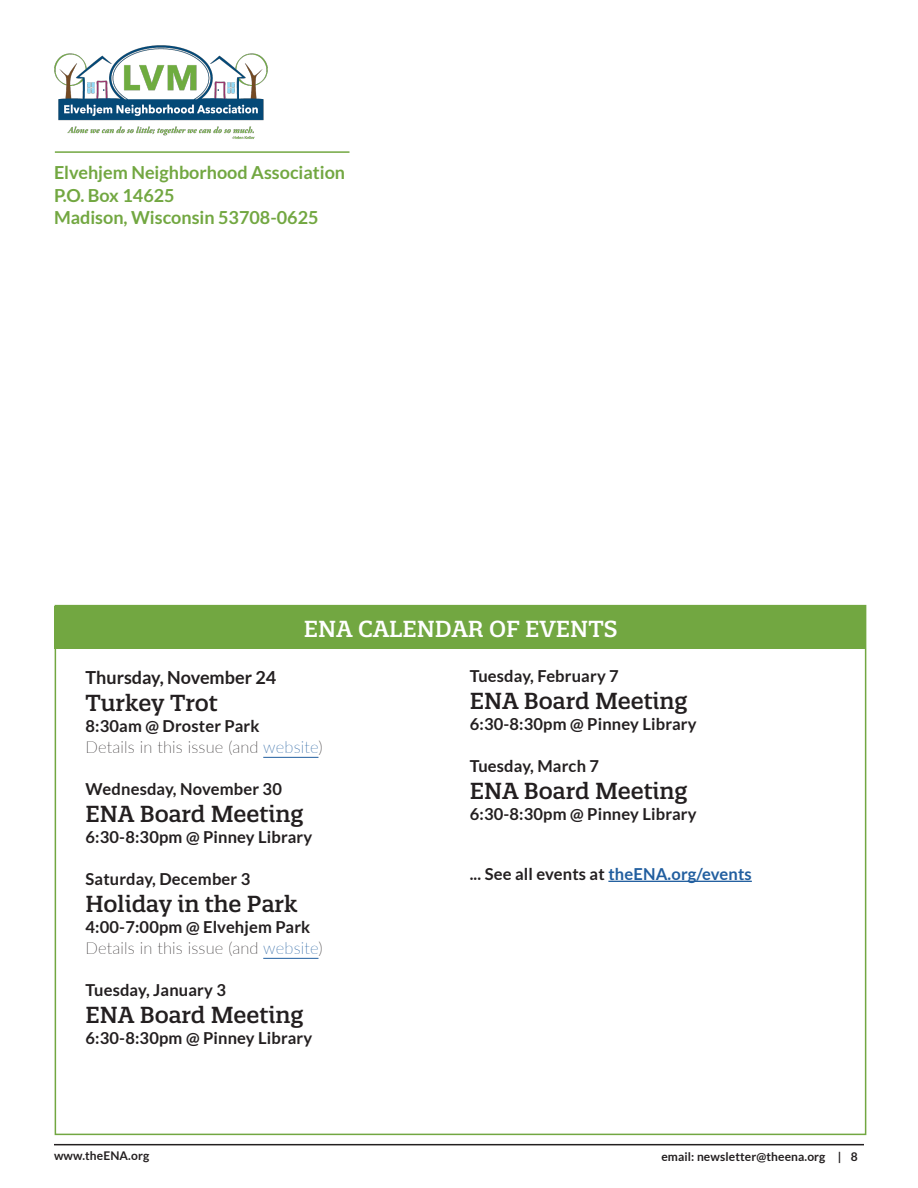
<style>
.page{position:relative;width:918px;height:1188px;background:#fff}
.page>*{position:absolute;margin:0;border:0;box-sizing:border-box;transform-origin:0 0}
.Sub_Headline{font:500 22.5px "Quatro Slab";color:#231f20}
.Sub_Headline-2{font:500 22.5px "Quatro Slab";color:#fff}
.By_Line___Additional{font:700 18px "Lato";color:#72a741}
.By_Line___Additional-2{font:700 18px "Lato";color:#231f20}
.Body_Copy{font:700 16.5px "Lato";letter-spacing:.01em;color:#231f20}
.Body_Copy-2{font:100 16.5px "Lato";letter-spacing:.01em;color:#231f20}
.By_Line___Additional-3{font:700 16.5px "Lato";letter-spacing:.01em;color:#231f20}
.t1{font:700 12px "Lato";letter-spacing:.01em;color:#231f20}
.s1{color:#215e9f}
</style>
<div class="page">
<hr style="left:54px;top:1144px;width:810px;height:1px;background:#231f20">
<div style="left:55px;top:606px;width:810px;height:43px;background:#72a741"></div>
<hr style="left:55px;top:151px;width:294px;height:2px;background:#72a741">
<img style="left:55px;top:46px;width:212px;height:93px">
<hr style="left:608px;top:881px;width:144px;height:1px;background:#215e9f">
<hr style="left:263px;top:757px;width:55px;height:1px;background:#215e9f">
<hr style="left:263px;top:958px;width:55px;height:1px;background:#215e9f">
<p class="By_Line___Additional" style="left:54px;top:163px;width:293px">Elvehjem Neighborhood Association</p>
<p class="By_Line___Additional" style="left:54px;top:185px;width:122px">P.O. Box 14625</p>
<p class="By_Line___Additional" style="left:54px;top:208px;width:266px">Madison, Wisconsin 53708-0625</p>
<p class="Sub_Headline-2" style="left:304px;top:614px;width:315px">ENA CALENDAR OF EVENTS</p>
<p class="Body_Copy" style="left:470px;top:667px;width:151px">Tuesday, February 7</p>
<p class="Sub_Headline" style="left:470px;top:687px;width:219px">ENA Board Meeting</p>
<p class="Body_Copy" style="left:470px;top:715px;width:228px">6:30-8:30pm @ Pinney Library</p>
<p class="Body_Copy" style="left:470px;top:757px;width:131px">Tuesday, March 7</p>
<p class="Sub_Headline" style="left:470px;top:777px;width:219px">ENA Board Meeting</p>
<p class="Body_Copy" style="left:470px;top:805px;width:228px">6:30-8:30pm @ Pinney Library</p>
<p class="By_Line___Additional-2" style="left:86px;top:667px;width:192px">Thursday, November 24</p>
<p class="Sub_Headline" style="left:86px;top:689px;width:134px">Turkey Trot</p>
<p class="Body_Copy" style="left:86px;top:717px;width:175px">8:30am @ Droster Park</p>
<p class="Body_Copy-2" style="left:86px;top:736px;width:239px">Details in this issue (and <span class="s1">website</span>)</p>
<p class="Body_Copy" style="left:86px;top:780px;width:198px">Wednesday, November 30</p>
<p class="Sub_Headline" style="left:86px;top:800px;width:219px">ENA Board Meeting</p>
<p class="Body_Copy" style="left:86px;top:828px;width:228px">6:30-8:30pm @ Pinney Library</p>
<p class="Body_Copy" style="left:86px;top:870px;width:166px">Saturday, December 3</p>
<p class="Sub_Headline" style="left:86px;top:890px;width:213px">Holiday in the Park</p>
<p class="Body_Copy" style="left:86px;top:918px;width:226px">4:00-7:00pm @ Elvehjem Park</p>
<p class="Body_Copy-2" style="left:86px;top:937px;width:239px">Details in this issue (and <span class="s1">website</span>)</p>
<p class="Body_Copy" style="left:86px;top:981px;width:142px">Tuesday, January 3</p>
<p class="Sub_Headline" style="left:86px;top:1001px;width:219px">ENA Board Meeting</p>
<p class="Body_Copy" style="left:86px;top:1029px;width:228px">6:30-8:30pm @ Pinney Library</p>
<p class="By_Line___Additional-3" style="left:470px;top:865px;width:284px">... See all events at <span class="s1">theENA.org/events</span></p>
<p class="t1" style="left:54px;top:1149px;width:97px">www.theENA.org</p>
<p class="t1" style="left:661px;top:1149px;width:198px">email: newsletter@theena.org | 8</p>
</div>
